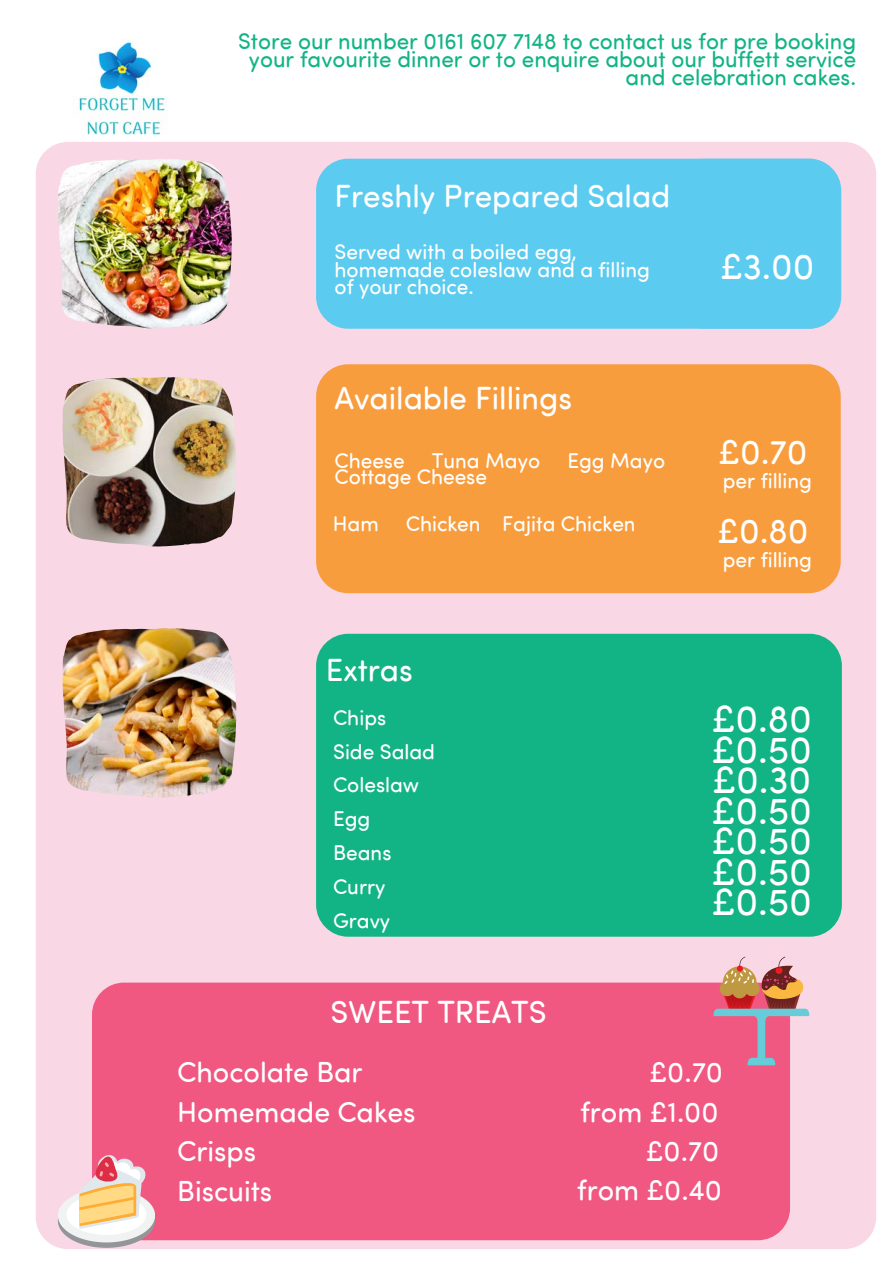
<style>
.page{position:relative;width:894px;height:1264px;background:#fff}
.page>*{position:absolute;margin:0;border:0;box-sizing:border-box;transform-origin:0 0}
.t1{font:38.1px "Sofia Pro Soft W01";color:#fff}
.t2{font:36px "Sofia Pro Soft W01";color:#fff}
.t3{font:34.5px "Sofia Pro Soft W01";color:#fff}
.t4{font:31.5px "Sofia Pro Soft W01";color:#fff}
.t5{font:28.5px "Sofia Pro Soft W01";color:#fff}
.t6{font:22.5px/18px "Sofia Pro Soft W01";color:#12b485;text-align:right}
.t7{font:21px/17.2px "Sofia Pro Soft W01";color:#fff}
</style>
<div class="page">
<div style="left:36px;top:142px;width:839px;height:1106px;background:#fad7e5;border-radius:32px"></div>
<div style="left:316px;top:159px;width:524px;height:170px;background:#5bcbef;border-radius:32px"></div>
<img style="left:58px;top:159px;width:173px;height:169px">
<img style="left:62px;top:628px;width:174px;height:169px">
<div style="left:92px;top:982px;width:697px;height:258px;background:#f05882;border-radius:32px"></div>
<svg style="left:713px;top:956px;width:96px;height:109px"></svg>
<svg style="left:58px;top:1155px;width:97px;height:92px"></svg>
<img style="left:73px;top:41px;width:92px;height:94px">
<div style="left:316px;top:364px;width:524px;height:229px;background:#f89d3e;border-radius:32px"></div>
<img style="left:62px;top:377px;width:174px;height:169px">
<div style="left:316px;top:633px;width:525px;height:303px;background:#12b485;border-radius:32px"></div>
<p class="t6" style="left:238px;top:31px;width:619px">Store our number 0161 607 7148 to contact us for pre booking your favourite dinner or to enquire about our buffett service and celebration cakes.</p>
<p class="t4" style="left:334px;top:175px;width:337px">Freshly Prepared Salad</p>
<p class="t7" style="left:334px;top:242px;width:317px">Served with a boiled egg, homemade coleslaw and a filling of your choice.</p>
<p class="t4" style="left:334px;top:377px;width:239px">Available Fillings</p>
<p class="t7" style="left:334px;top:450px;width:72px">Cheese</p>
<p class="t7" style="left:431px;top:450px;width:110px">Tuna Mayo</p>
<p class="t7" style="left:567px;top:450px;width:99px">Egg Mayo</p>
<p class="t7" style="left:334px;top:467px;width:154px">Cottage Cheese</p>
<p class="t7" style="left:333px;top:513px;width:47px">Ham</p>
<p class="t7" style="left:405px;top:513px;width:231px">Chicken Fajita Chicken</p>
<p class="t4" style="left:326px;top:648px;width:88px">Extras</p>
<p class="t7" style="left:333px;top:708px;width:55px">Chips</p>
<p class="t7" style="left:333px;top:741px;width:103px">Side Salad</p>
<p class="t7" style="left:333px;top:775px;width:88px">Coleslaw</p>
<p class="t7" style="left:333px;top:809px;width:39px">Egg</p>
<p class="t7" style="left:333px;top:843px;width:60px">Beans</p>
<p class="t7" style="left:333px;top:876px;width:54px">Curry</p>
<p class="t7" style="left:333px;top:910px;width:59px">Gravy</p>
<p class="t2" style="left:720px;top:242px;width:95px">£3.00</p>
<p class="t3" style="left:718px;top:429px;width:90px">£0.70</p>
<p class="t7" style="left:722px;top:471px;width:91px">per filling</p>
<p class="t3" style="left:717px;top:508px;width:92px">£0.80</p>
<p class="t7" style="left:722px;top:550px;width:91px">per filling</p>
<p class="t1" style="left:711px;top:693px;width:102px">£0.80</p>
<p class="t1" style="left:711px;top:723px;width:102px">£0.50</p>
<p class="t1" style="left:712px;top:754px;width:100px">£0.30</p>
<p class="t1" style="left:711px;top:784px;width:102px">£0.50</p>
<p class="t1" style="left:711px;top:815px;width:102px">£0.50</p>
<p class="t1" style="left:711px;top:845px;width:102px">£0.50</p>
<p class="t1" style="left:711px;top:875px;width:102px">£0.50</p>
<p class="t4" style="left:330px;top:991px;width:218px">SWEET TREATS</p>
<p class="t7" style="left:316px;top:1014px;width:98px">With a roll</p>
<p class="t5" style="left:177px;top:1052px;width:187px">Chocolate Bar</p>
<p class="t5" style="left:177px;top:1092px;width:239px">Homemade Cakes</p>
<p class="t5" style="left:177px;top:1131px;width:80px">Crisps</p>
<p class="t5" style="left:177px;top:1171px;width:96px">Biscuits</p>
<p class="t5" style="left:649px;top:1053px;width:75px">£0.70</p>
<p class="t5" style="left:580px;top:1092px;width:139px">from £1.00</p>
<p class="t5" style="left:645px;top:1131px;width:75px">£0.70</p>
<p class="t5" style="left:577px;top:1171px;width:146px">from £0.40</p>
</div>
